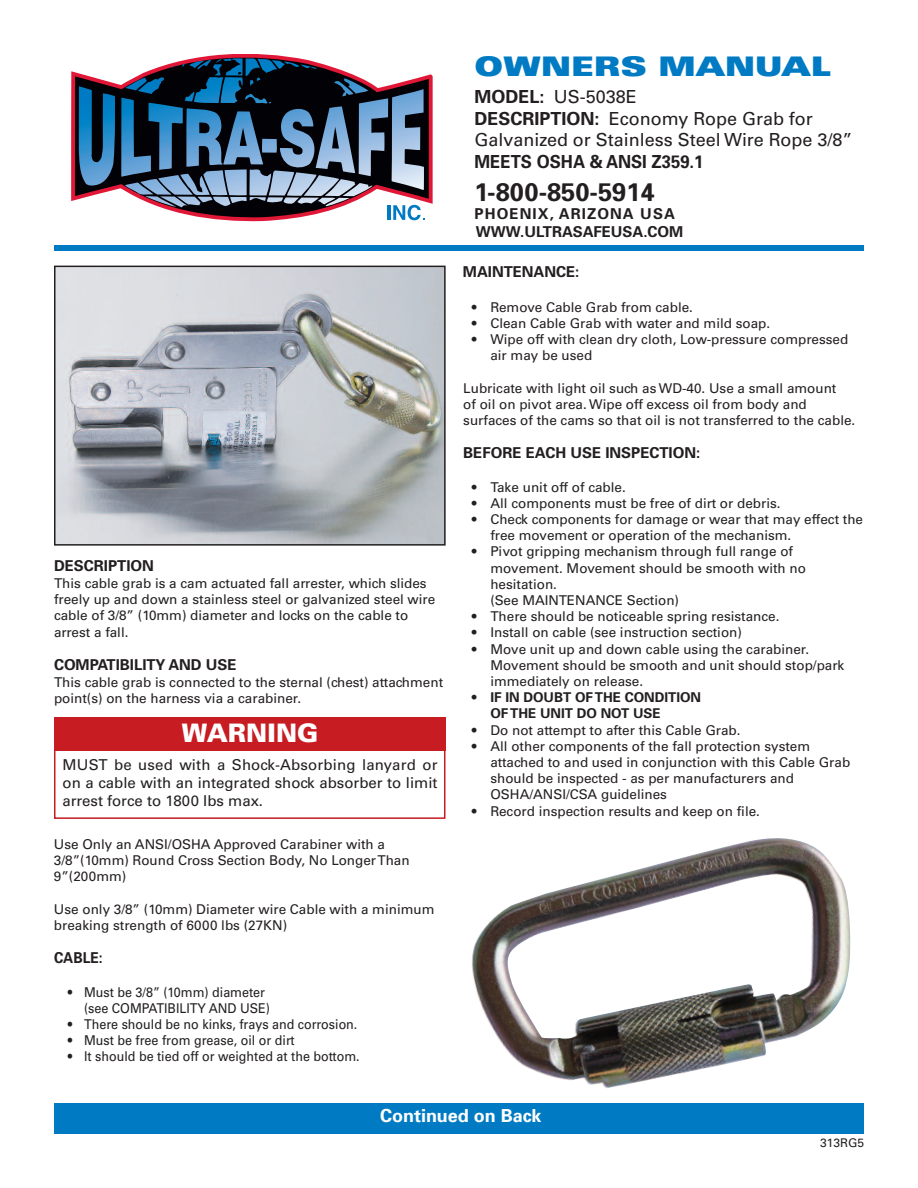
<style>
.page{position:relative;width:918px;height:1188px;background:#fff}
.page>*{position:absolute;margin:0;border:0;box-sizing:border-box;transform-origin:0 0}
.t1{font:900 expanded 27px "Univers";color:#007bc3}
.t2{font:700 25.5px "Univers";color:#231f20}
.t3{font:900 25.5px "Univers";color:#fff}
.t4{font:18px/21.6px "Univers";color:#231f20}
.t5{font:700 18px "Univers";color:#231f20;scale:.93 1}
.t6{font:700 18px "Univers";color:#fff}
.t7{font:15px/18px "Univers";color:#231f20;text-align:justify}
.t8{font:700 15px/18px "Univers";color:#231f20}
.t9{font:700 15px "Univers";color:#231f20;scale:.93 1}
.t10{font:13.5px/16.2px "Univers";color:#231f20}
.t11{font:13.5px/16.2px "Univers";color:#231f20;scale:.93 1}
.t12{font:700 13.5px/16.2px "Univers";color:#231f20}
.t13{font:12px "Univers";color:#231f20}
.s1{font-weight:700}
.s2{font-weight:400}
</style>
<div class="page">
<svg style="left:71px;top:54px;width:362px;height:168px"></svg>
<svg style="left:79px;top:58px;width:345px;height:162px;background:#59697f"></svg>
<div style="left:54px;top:1103px;width:810px;height:30px;background:#007bc3"></div>
<div style="left:54px;top:245px;width:810px;height:5px;background:#007bc3"></div>
<div style="left:54px;top:718px;width:392px;height:101px;border:2px solid #c71c22"></div>
<div style="left:54px;top:718px;width:392px;height:33px;background:#c71c22"></div>
<img style="left:57px;top:269px;width:386px;height:274px">
<div style="left:54px;top:266px;width:392px;height:280px;border:2px solid #231f20"></div>
<img style="left:472px;top:838px;width:379px;height:250px">
<p class="t8" style="left:54px;top:558px;width:101px">DESCRIPTION</p>
<p class="t10" style="left:54px;top:576px;width:383px">This cable grab is a cam actuated fall arrester, which slides freely up and down a stainless steel or galvanized steel wire cable of 3/8” (10mm) diameter and locks on the cable to arrest a fall.</p>
<p class="t8" style="left:54px;top:657px;width:184px">COMPATIBILITY AND USE</p>
<p class="t10" style="left:54px;top:675px;width:391px">This cable grab is connected to the sternal (chest) attachment point(s) on the harness via a carabiner.</p>
<h2 class="t3" style="left:182px;top:723px;width:138px">WARNING</h2>
<p class="t7" style="left:63px;top:757px;width:376px">MUST be used with a Shock-Absorbing lanyard or on a cable with an integrated shock absorber to limit arrest force to 1800 Ibs max.</p>
<p class="t10" style="left:54px;top:837px;width:357px">Use Only an ANSI/OSHA Approved Carabiner with a<br>3/8”(10mm) Round Cross Section Body, No LongerThan<br>9”(200mm)</p>
<p class="t10" style="left:54px;top:902px;width:382px">Use only 3/8” (10mm) Diameter wire Cable with a minimum breaking strength of 6000 lbs (27KN)</p>
<p class="t9" style="left:54px;top:953px;width:54px">CABLE:</p>
<p class="t11" style="left:84px;top:985px;width:202px;text-indent:-16px">• Must be 3/8” (10mm) diameter (see COMPATIBILITY AND USE)</p>
<p class="t11" style="left:68px;top:1017px;width:313px">• There should be no kinks, frays and corrosion.</p>
<p class="t11" style="left:68px;top:1034px;width:246px">• Must be free from grease, oil or dirt</p>
<p class="t11" style="left:68px;top:1050px;width:315px">• It should be tied off or weighted at the bottom.</p>
<h1 class="t1" style="left:474px;top:56px;width:358px">OWNERS MANUAL</h1>
<h3 class="t4" style="left:474px;top:87px;width:380px"><span class="s1">MODEL:</span> US-5038E<br><span class="s1">DESCRIPTION:</span> Economy Rope Grab for<br>Galvanized or Stainless Steel Wire Rope 3/8”</h3>
<h3 class="t5" style="left:475px;top:155px;width:248px">MEETS OSHA &amp; ANSI Z359.1</h3>
<h2 class="t2" style="left:474px;top:182px;width:182px">1-800-850-5914</h2>
<p class="t8" style="left:474px;top:206px;width:210px">PHOENIX, ARIZONA USA<br>WWW.ULTRASAFEUSA.COM</p>
<p class="t8" style="left:463px;top:264px;width:118px">MAINTENANCE:</p>
<p class="t10" style="left:472px;top:300px;width:223px">• Remove Cable Grab from cable.</p>
<p class="t10" style="left:472px;top:316px;width:300px">• Clean Cable Grab with water and mild soap.</p>
<p class="t10" style="left:490px;top:332px;width:359px;text-indent:-18px">• Wipe off with clean dry cloth, Low-pressure compressed air may be used</p>
<p class="t10" style="left:463px;top:381px;width:394px">Lubricate with light oil such as WD-40. Use a small amount<br>of oil on pivot area. Wipe off excess oil from body and surfaces of the cams so that oil is not transferred to the cable.</p>
<p class="t8" style="left:463px;top:446px;width:238px">BEFORE EACH USE INSPECTION:</p>
<p class="t10" style="left:472px;top:480px;width:155px">• Take unit off of cable.</p>
<p class="t10" style="left:472px;top:496px;width:310px">• All components must be free of dirt or debris.</p>
<p class="t10" style="left:490px;top:512px;width:374px;text-indent:-18px">• Check components for damage or wear that may effect the free movement or operation of the mechanism.</p>
<p class="t10" style="left:490px;top:545px;width:317px;text-indent:-18px">• Pivot gripping mechanism through full range of movement. Movement should be smooth with no hesitation.<br>(See MAINTENANCE Section)</p>
<p class="t10" style="left:472px;top:610px;width:309px">• There should be noticeable spring resistance.</p>
<p class="t10" style="left:472px;top:626px;width:272px">• Install on cable (see instruction section)</p>
<p class="t10" style="left:490px;top:642px;width:355px;text-indent:-18px">• Move unit up and down cable using the carabiner.<br>Movement should be smooth and unit should stop/park immediately on release.</p>
<p class="t12" style="left:490px;top:691px;width:212px;text-indent:-18px"><span class="s2">•</span> IF IN DOUBT OFTHE CONDITION<br>OFTHE UNIT DO NOT USE</p>
<p class="t10" style="left:472px;top:723px;width:270px">• Do not attempt to after this Cable Grab.</p>
<p class="t10" style="left:490px;top:739px;width:361px;text-indent:-18px">• All other components of the fall protection system attached to and used in conjunction with this Cable Grab should be inspected - as per manufacturers and OSHA/ANSI/CSA guidelines</p>
<p class="t10" style="left:472px;top:804px;width:290px">• Record inspection results and keep on file.</p>
<h3 class="t6" style="left:380px;top:1109px;width:163px">Continued on Back</h3>
<p class="t13" style="left:820px;top:1138px;width:45px">313RG5</p>
</div>
